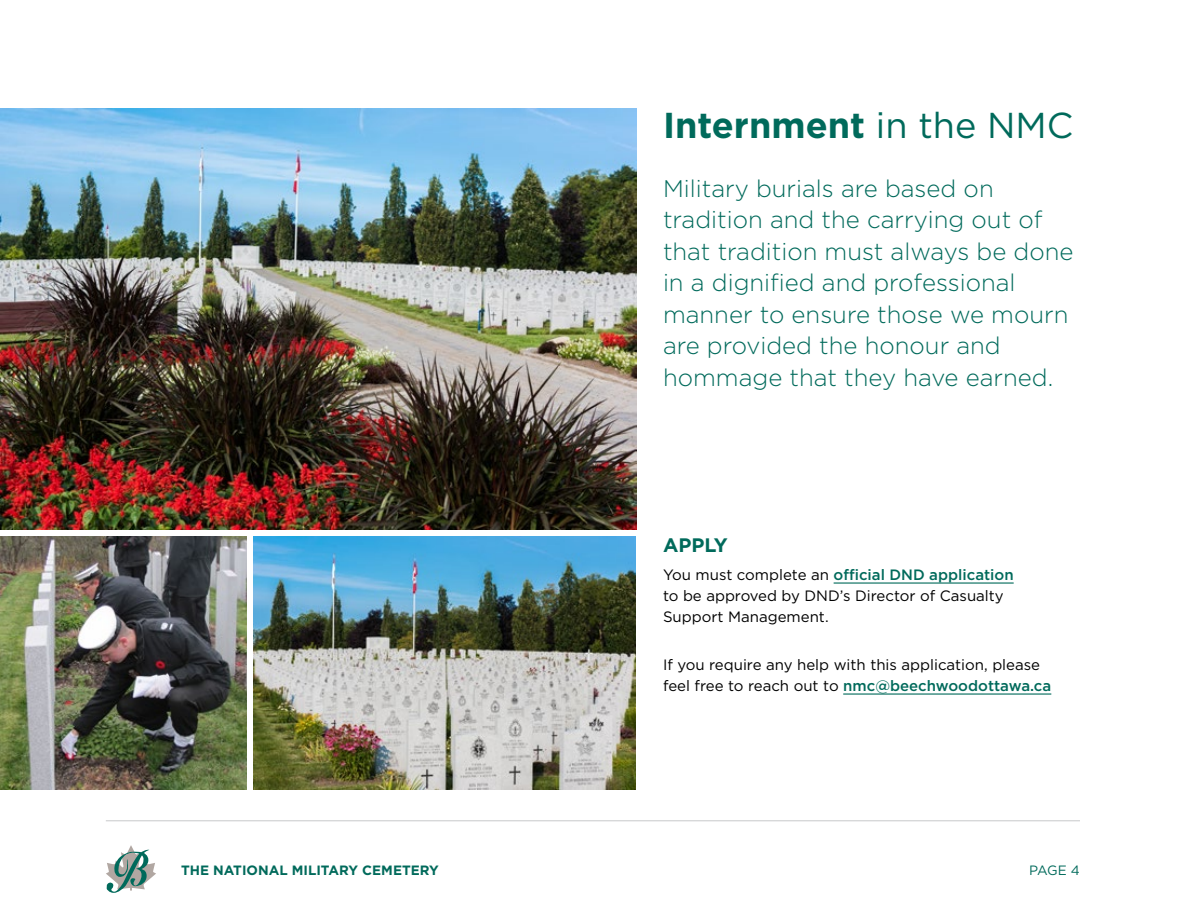
<style>
.page{position:relative;width:1188px;height:918px;background:#fff}
.page>*{position:absolute;margin:0;border:0;box-sizing:border-box;transform-origin:0 0}
.t1{font:700 36px "Gotham";color:#006a5b}
.t2{font:300 24px/31.5px "Gotham";color:#006a5b}
.t3{font:700 19.5px "Gotham";color:#006a5b}
.t4{font:15px/21px "Gotham";color:#000}
.t5{font:700 13.5px "Gotham";color:#006a5b}
.t6{font:13.5px "Gotham";color:#006a5b}
.s1{font-weight:400}
.s2{font-weight:500;color:#006a5b}
</style>
<div class="page">
<svg style="left:106px;top:845px;width:50px;height:48px"></svg>
<hr style="left:106px;top:820px;width:974px;height:1px;background:#c7c8ca">
<hr style="left:834px;top:582px;width:180px;height:2px;background:#006a5b">
<hr style="left:843px;top:693px;width:208px;height:2px;background:#006a5b">
<img style="left:253px;top:536px;width:383px;height:254px">
<img style="left:0;top:536px;width:247px;height:254px">
<img style="left:0;top:108px;width:636px;height:421px">
<h1 class="t1" style="left:663px;top:105px;width:412px">Internment <span class="s1">in the NMC</span></h1>
<p class="t2" style="left:663px;top:172px;width:412px">Military burials are based on tradition and the carrying out of that tradition must always be done in a dignified and professional manner to ensure those we mourn are provided the honour and hommage that they have earned.</p>
<p class="t3" style="left:663px;top:534px;width:66px">APPLY</p>
<p class="t4" style="left:663px;top:564px;width:352px">You must complete an <span class="s2">official DND application </span>to be approved by DND’s Director of Casualty<br>Support Management.</p>
<p class="t4" style="left:663px;top:654px;width:390px">If you require any help with this application, please feel free to reach out to <span class="s2">nmc@beechwoodottawa.ca</span></p>
<p class="t5" style="left:181px;top:862px;width:259px">THE NATIONAL MILITARY CEMETERY</p>
<p class="t6" style="left:1029px;top:862px;width:52px">PAGE 4</p>
</div>
